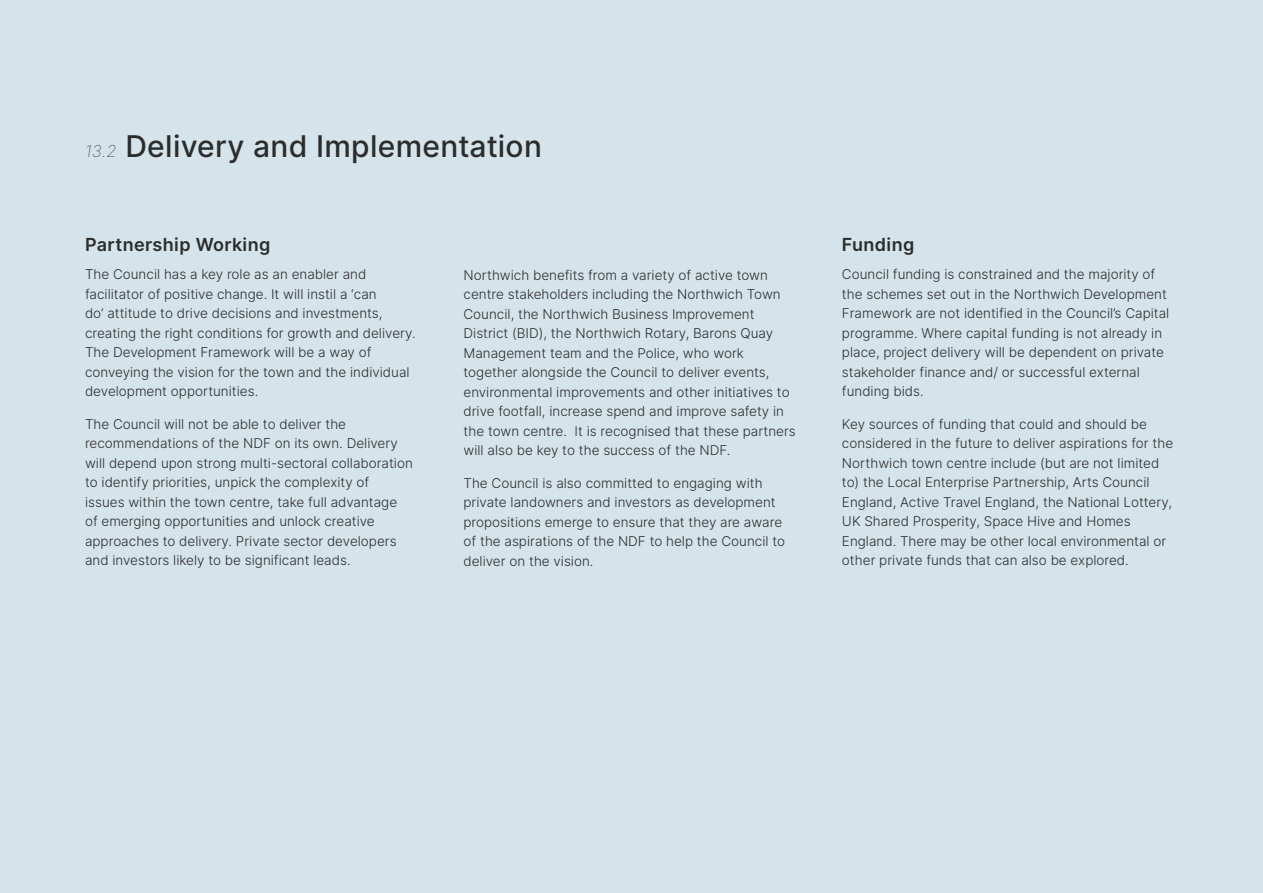
<style>
.page{position:relative;width:1263px;height:893px;background:#d5e4ea}
.page>*{position:absolute;margin:0;border:0;box-sizing:border-box;transform-origin:0 0}
.t1{font:500 30px "Inter";letter-spacing:.01em;color:#2b2d2d}
.Planit_-_Subheading{font:600 18px "Inter";letter-spacing:.02em;color:#2b2d2d}
.Planit_-_Body{font:300 13.5px/19.5px "Inter";color:#2b2d2d}
.s1{font-weight:200;font-style:italic;font-size:16.5px;color:#656768}
</style>
<div class="page">
<p class="t1" style="left:85px;top:124px;width:458px"><span class="s1">13.2</span> Delivery and Implementation</p>
<p class="Planit_-_Subheading" style="left:85px;top:231px;width:187px">Partnership Working</p>
<p class="Planit_-_Body" style="left:85px;top:264px;width:332px">The Council has a key role as an enabler and facilitator of positive change. It will instil a ‘can<br>do’ attitude to drive decisions and investments, creating the right conditions for growth and delivery.<br>The Development Framework will be a way of conveying the vision for the town and the individual development opportunities.</p>
<p class="Planit_-_Body" style="left:85px;top:414px;width:329px">The Council will not be able to deliver the recommendations of the NDF on its own. Delivery will depend upon strong multi-sectoral collaboration to identify priorities, unpick the complexity of<br>issues within the town centre, take full advantage of emerging opportunities and unlock creative approaches to delivery. Private sector developers and investors likely to be significant leads.</p>
<p class="Planit_-_Body" style="left:463px;top:265px;width:334px">Northwich benefits from a variety of active town centre stakeholders including the Northwich Town Council, the Northwich Business Improvement District (BID), the Northwich Rotary, Barons Quay Management team and the Police, who work together alongside the Council to deliver events, environmental improvements and other initiatives to drive footfall, increase spend and improve safety in the town centre. It is recognised that these partners will also be key to the success of the NDF.</p>
<p class="Planit_-_Body" style="left:463px;top:473px;width:323px">The Council is also committed to engaging with private landowners and investors as development propositions emerge to ensure that they are aware of the aspirations of the NDF to help the Council to deliver on the vision.</p>
<p class="Planit_-_Subheading" style="left:842px;top:231px;width:74px">Funding</p>
<p class="Planit_-_Body" style="left:842px;top:264px;width:329px">Council funding is constrained and the majority of the schemes set out in the Northwich Development Framework are not identified in the Council’s Capital programme. Where capital funding is not already in place, project delivery will be dependent on private stakeholder finance and/ or successful external funding bids.</p>
<p class="Planit_-_Body" style="left:842px;top:414px;width:333px">Key sources of funding that could and should be considered in the future to deliver aspirations for the Northwich town centre include (but are not limited to) the Local Enterprise Partnership, Arts Council England, Active Travel England, the National Lottery, UK Shared Prosperity, Space Hive and Homes England. There may be other local environmental or other private funds that can also be explored.</p>
</div>
